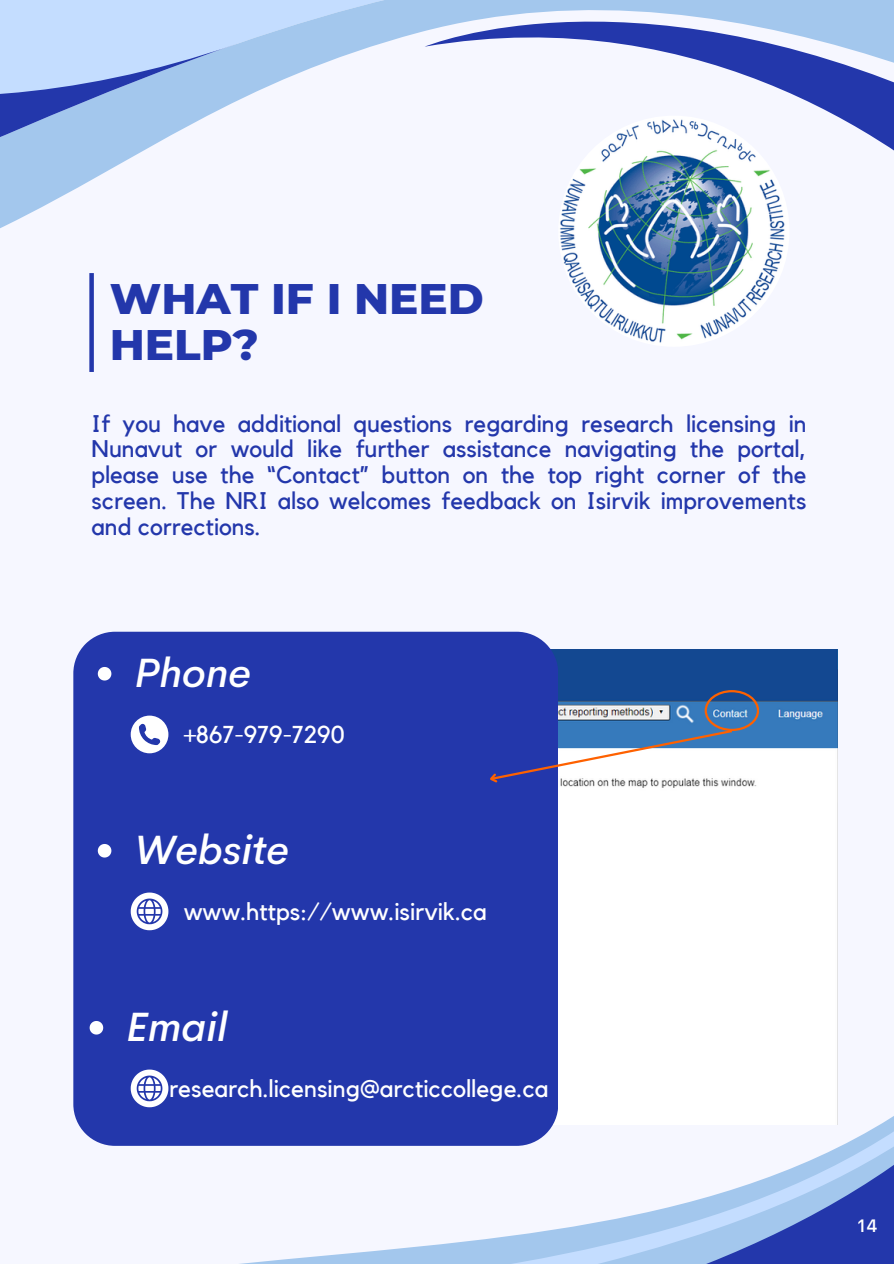
<style>
.page{position:relative;width:894px;height:1264px;background:#fff}
.page>*{position:absolute;margin:0;border:0;box-sizing:border-box;transform-origin:0 0}
.t1{font:800 43.5px/46.2px "Montserrat";color:#2337ab}
.t2{font:italic 500 40.65px "Cerebri Sans";color:#fff}
.t3{font:24.3px "Kollektif";color:#fff}
.t4{font:24px/25.8px "Kollektif";color:#2337ab;text-align:justify}
.t5{font:500 18px "Cerebri Sans";color:#fff}
</style>
<div class="page">
<div style="left:0;top:0;width:893px;height:1263px;background:#f6f7ff"></div>
<svg style="left:0;top:0;width:424px;height:228px"></svg>
<svg style="left:424px;top:0;width:469px;height:150px"></svg>
<svg style="left:0;top:44px;width:238px;height:182px"></svg>
<div style="left:89px;top:273px;width:5px;height:99px;background:#2337ab"></div>
<svg style="left:107px;top:836px;width:786px;height:427px"></svg>
<img style="left:558px;top:649px;width:278px;height:475px">
<div style="left:73px;top:631px;width:485px;height:514px;background:#2337ab"></div>
<svg style="left:131px;top:715px;width:37px;height:38px"></svg>
<svg style="left:131px;top:892px;width:37px;height:38px"></svg>
<svg style="left:131px;top:1069px;width:37px;height:38px"></svg>
<svg style="left:98px;top:667px;width:13px;height:13px"></svg>
<svg style="left:98px;top:844px;width:13px;height:13px"></svg>
<svg style="left:90px;top:1020px;width:13px;height:14px"></svg>
<img style="left:558px;top:116px;width:231px;height:231px;border-radius:50%">
<svg style="left:486px;top:690px;width:272px;height:96px"></svg>
<p class="t1" style="left:110px;top:275px;width:375px">WHAT IF I NEED<br>HELP?</p>
<p class="t4" style="left:92px;top:411px;width:716px">If you have additional questions regarding research licensing in Nunavut or would like further assistance navigating the portal, please use the “Contact” button on the top right corner of the screen. The NRI also welcomes feedback on Isirvik improvements and corrections.</p>
<p class="t2" style="left:134px;top:646px;width:118px">Phone</p>
<p class="t3" style="left:184px;top:723px;width:163px">+867-979-7290</p>
<p class="t2" style="left:134px;top:823px;width:156px">Website</p>
<p class="t3" style="left:184px;top:900px;width:304px">www.https://www.isirvik.ca</p>
<p class="t2" style="left:126px;top:1000px;width:103px">Email</p>
<p class="t3" style="left:169px;top:1077px;width:380px">research.licensing@arcticcollege.ca</p>
<p class="t5" style="left:856px;top:1214px;width:22px">14</p>
</div>
